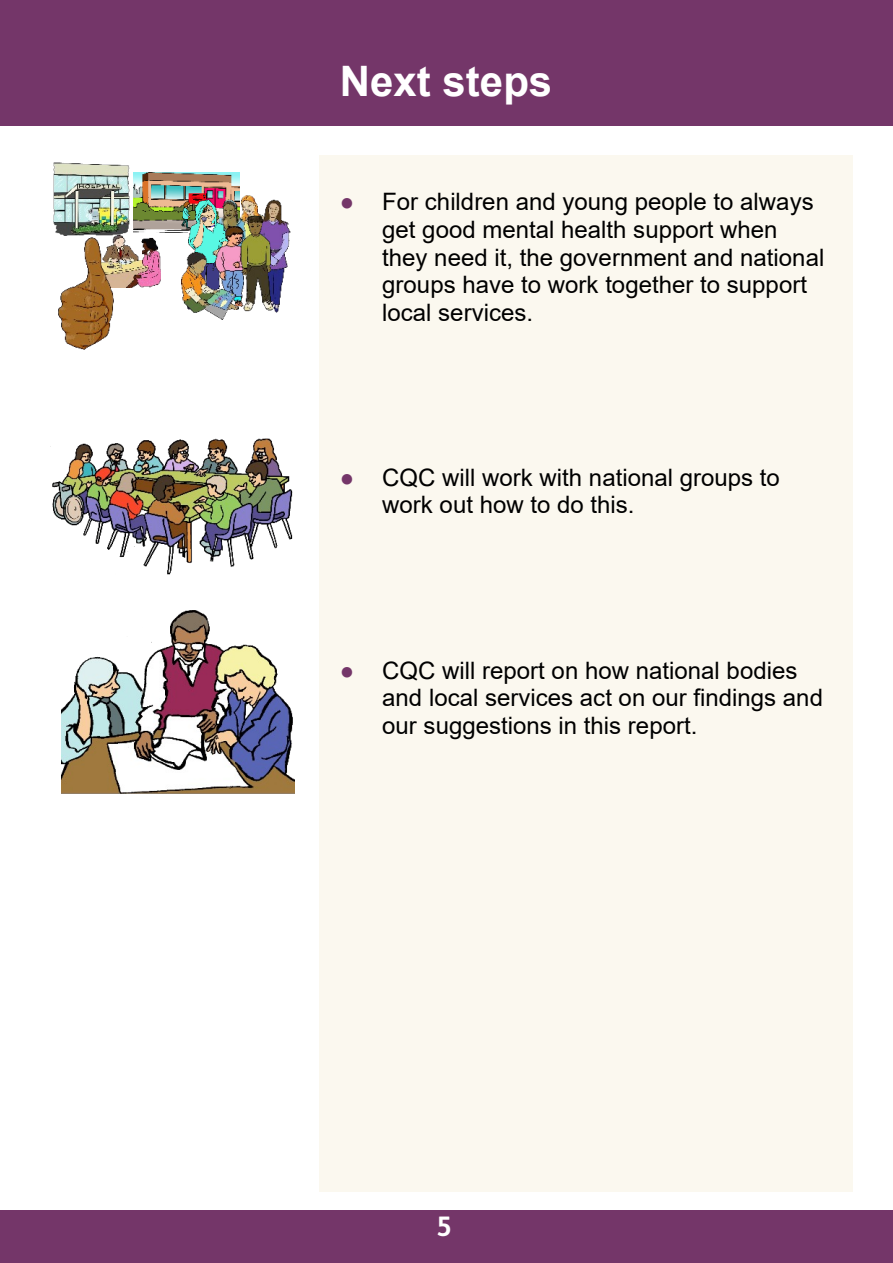
<style>
.page{position:relative;width:893px;height:1263px;background:#fff}
.page>*{position:absolute;margin:0;border:0;box-sizing:border-box;transform-origin:0 0}
.t1{font:700 42px "Arial";color:#fff}
.t2{font:700 27px "FS Me";color:#fff}
.t3{font:24px/27.6px "Arial";color:#000}
.t4{font:24px "Times New Roman";color:#743669}
</style>
<div class="page">
<div style="left:0;top:1210px;width:893px;height:53px;background:#743669"></div>
<div style="left:320px;top:155px;width:533px;height:1037px;background:#fbf8ef"></div>
<div style="left:0;top:0;width:893px;height:126px;background:#743669"></div>
<img style="left:62px;top:610px;width:233px;height:184px">
<img style="left:50px;top:438px;width:243px;height:137px">
<img style="left:53px;top:162px;width:76px;height:73px">
<img style="left:114px;top:236px;width:47px;height:51px">
<img style="left:133px;top:173px;width:107px;height:59px">
<img style="left:211px;top:193px;width:29px;height:4px">
<img style="left:181px;top:197px;width:53px;height:55px">
<img style="left:215px;top:224px;width:19px;height:28px">
<img style="left:234px;top:194px;width:57px;height:119px">
<img style="left:237px;top:214px;width:38px;height:99px">
<img style="left:181px;top:252px;width:57px;height:68px">
<img style="left:58px;top:237px;width:57px;height:113px">
<h1 class="t1" style="left:340px;top:65px;width:214px">Next steps</h1>
<p class="t4" style="left:340px;top:194px;width:16px">●</p>
<p class="t3" style="left:382px;top:190px;width:444px">For children and young people to always get good mental health support when they need it, the government and national groups have to work together to support local services.</p>
<p class="t4" style="left:340px;top:469px;width:16px">●</p>
<p class="t3" style="left:382px;top:466px;width:399px">CQC will work with national groups to work out how to do this.</p>
<p class="t4" style="left:340px;top:662px;width:16px">●</p>
<p class="t3" style="left:382px;top:659px;width:442px">CQC will report on how national bodies and local services act on our findings and our suggestions in this report.</p>
<p class="t2" style="left:436px;top:1216px;width:17px">5</p>
</div>
